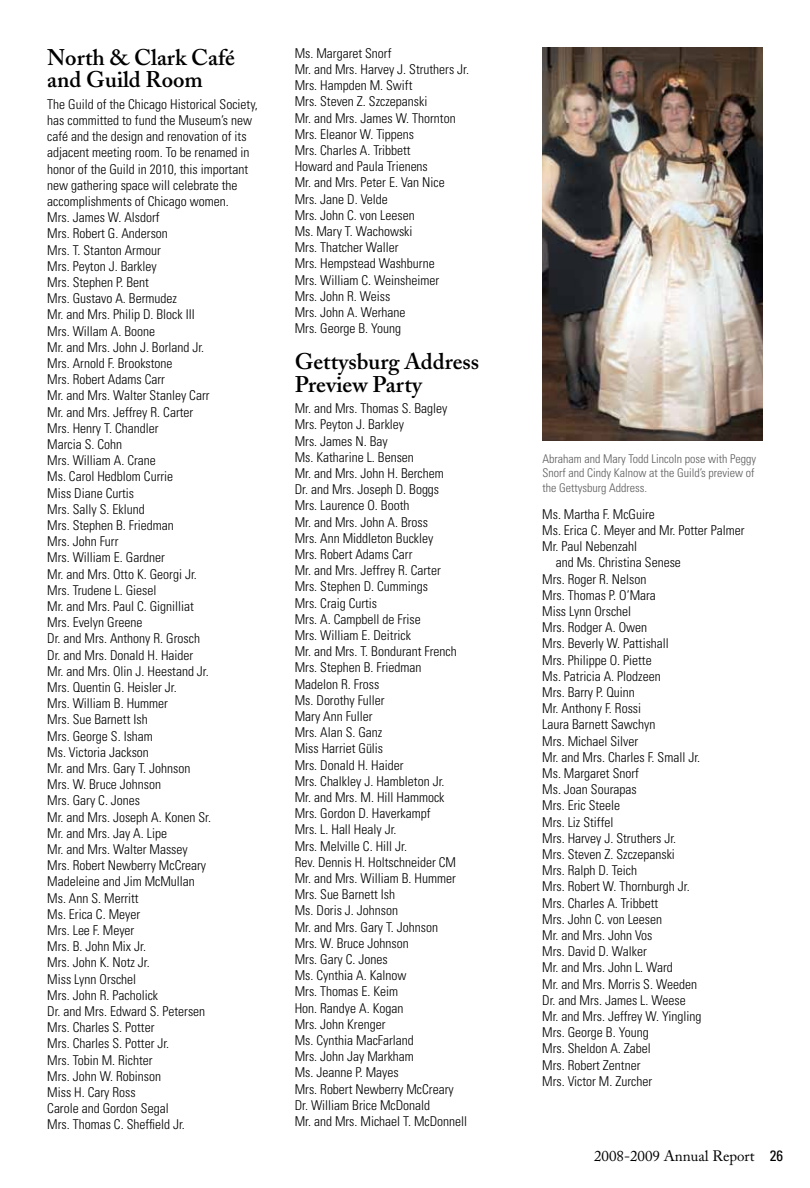
<style>
.page{position:relative;width:810px;height:1188px;background:#fff}
.page>*{position:absolute;margin:0;border:0;box-sizing:border-box;transform-origin:0 0}
.t1{font:600 22.5px/22.5px "Adobe Caslon";color:#000}
.t2{font:15px "Adobe Caslon";color:#000}
.t3{font:300 condensed 13.5px/16.2px "Univers";color:#000}
.t4{font:300 condensed 12px/14.4px "Univers";color:#5d5b5c}
.s1{font-family:"Univers";font-stretch:condensed}
</style>
<div class="page">
<img style="left:542px;top:47px;width:221px;height:393px">
<h1 class="t1" style="left:47px;top:46px;width:189px">North &amp; Clark Café and Guild Room</h1>
<p class="t3" style="left:47px;top:96px;width:212px">The Guild of the Chicago Historical Society, has committed to fund the Museum’s new café and the design and renovation of its adjacent meeting room. To be renamed in honor of the Guild in 2010, this important new gathering space will celebrate the accomplishments of Chicago women.<br>Mrs. James W. Alsdorf<br>Mrs. Robert G. Anderson<br>Mrs. T. Stanton Armour<br>Mrs. Peyton J. Barkley<br>Mrs. Stephen P. Bent<br>Mrs. Gustavo A. Bermudez<br>Mr. and Mrs. Philip D. Block III<br>Mrs. Willam A. Boone<br>Mr. and Mrs. John J. Borland Jr.<br>Mrs. Arnold F. Brookstone<br>Mrs. Robert Adams Carr<br>Mr. and Mrs. Walter Stanley Carr<br>Mr. and Mrs. Jeffrey R. Carter<br>Mrs. Henry T. Chandler<br>Marcia S. Cohn<br>Mrs. William A. Crane<br>Ms. Carol Hedblom Currie<br>Miss Diane Curtis<br>Mrs. Sally S. Eklund<br>Mrs. Stephen B. Friedman<br>Mrs. John Furr<br>Mrs. William E. Gardner<br>Mr. and Mrs. Otto K. Georgi Jr.<br>Mrs. Trudene L. Giesel<br>Mr. and Mrs. Paul C. Gignilliat<br>Mrs. Evelyn Greene<br>Dr. and Mrs. Anthony R. Grosch<br>Dr. and Mrs. Donald H. Haider<br>Mr. and Mrs. Olin J. Heestand Jr.<br>Mrs. Quentin G. Heisler Jr.<br>Mrs. William B. Hummer<br>Mrs. Sue Barnett Ish<br>Mrs. George S. Isham<br>Ms. Victoria Jackson<br>Mr. and Mrs. Gary T. Johnson<br>Mrs. W. Bruce Johnson<br>Mrs. Gary C. Jones<br>Mr. and Mrs. Joseph A. Konen Sr.<br>Mr. and Mrs. Jay A. Lipe<br>Mr. and Mrs. Walter Massey<br>Mrs. Robert Newberry McCreary<br>Madeleine and Jim McMullan<br>Ms. Ann S. Merritt<br>Ms. Erica C. Meyer<br>Mrs. Lee F. Meyer<br>Mrs. B. John Mix Jr.<br>Mrs. John K. Notz Jr.<br>Miss Lynn Orschel<br>Mrs. John R. Pacholick<br>Dr. and Mrs. Edward S. Petersen<br>Mrs. Charles S. Potter<br>Mrs. Charles S. Potter Jr.<br>Mrs. Tobin M. Richter<br>Mrs. John W. Robinson<br>Miss H. Cary Ross<br>Carole and Gordon Segal<br>Mrs. Thomas C. Sheffield Jr.</p>
<p class="t3" style="left:295px;top:45px;width:176px">Ms. Margaret Snorf<br>Mr. and Mrs. Harvey J. Struthers Jr.<br>Mrs. Hampden M. Swift<br>Mrs. Steven Z. Szczepanski<br>Mr. and Mrs. James W. Thornton<br>Mrs. Eleanor W. Tippens<br>Mrs. Charles A. Tribbett<br>Howard and Paula Trienens<br>Mr. and Mrs. Peter E. Van Nice<br>Mrs. Jane D. Velde<br>Mrs. John C. von Leesen<br>Ms. Mary T. Wachowski<br>Mrs. Thatcher Waller<br>Mrs. Hempstead Washburne<br>Mrs. William C. Weinsheimer<br>Mrs. John R. Weiss<br>Mrs. John A. Werhane<br>Mrs. George B. Young</p>
<h1 class="t1" style="left:295px;top:350px;width:186px">Gettysburg Address<br>Preview Party</h1>
<p class="t3" style="left:295px;top:400px;width:174px">Mr. and Mrs. Thomas S. Bagley<br>Mrs. Peyton J. Barkley<br>Mrs. James N. Bay<br>Ms. Katharine L. Bensen<br>Mr. and Mrs. John H. Berchem<br>Dr. and Mrs. Joseph D. Boggs<br>Mrs. Laurence O. Booth<br>Mr. and Mrs. John A. Bross<br>Mrs. Ann Middleton Buckley<br>Mrs. Robert Adams Carr<br>Mr. and Mrs. Jeffrey R. Carter<br>Mrs. Stephen D. Cummings<br>Mrs. Craig Curtis<br>Mrs. A. Campbell de Frise<br>Mrs. William E. Deitrick<br>Mr. and Mrs. T. Bondurant French<br>Mrs. Stephen B. Friedman<br>Madelon R. Fross<br>Ms. Dorothy Fuller<br>Mary Ann Fuller<br>Mrs. Alan S. Ganz<br>Miss Harriet Gülis<br>Mrs. Donald H. Haider<br>Mrs. Chalkley J. Hambleton Jr.<br>Mr. and Mrs. M. Hill Hammock<br>Mrs. Gordon D. Haverkampf<br>Mrs. L. Hall Healy Jr.<br>Mrs. Melville C. Hill Jr.<br>Rev. Dennis H. Holtschneider CM<br>Mr. and Mrs. William B. Hummer<br>Mrs. Sue Barnett Ish<br>Ms. Doris J. Johnson<br>Mr. and Mrs. Gary T. Johnson<br>Mrs. W. Bruce Johnson<br>Mrs. Gary C. Jones<br>Ms. Cynthia A. Kalnow<br>Mrs. Thomas E. Keim<br>Hon. Randye A. Kogan<br>Mrs. John Krenger<br>Ms. Cynthia MacFarland<br>Mrs. John Jay Markham<br>Ms. Jeanne P. Mayes<br>Mrs. Robert Newberry McCreary<br>Dr. William Brice McDonald<br>Mr. and Mrs. Michael T. McDonnell</p>
<p class="t4" style="left:542px;top:451px;width:215px">Abraham and Mary Todd Lincoln pose with Peggy<br>Snorf and Cindy Kalnow at the Guild’s preview of the Gettysburg Address.</p>
<p class="t3" style="left:542px;top:506px;width:114px">Ms. Martha F. McGuire</p>
<p class="t3" style="left:542px;top:522px;width:204px">Ms. Erica C. Meyer and Mr. Potter Palmer</p>
<p class="t3" style="left:542px;top:538px;width:96px">Mr. Paul Nebenzahl</p>
<p class="t3" style="left:556px;top:554px;width:127px">and Ms. Christina Senese</p>
<p class="t3" style="left:542px;top:571px;width:106px">Mrs. Roger R. Nelson</p>
<p class="t3" style="left:542px;top:587px;width:115px">Mrs. Thomas P. O’Mara</p>
<p class="t3" style="left:542px;top:603px;width:90px">Miss Lynn Orschel</p>
<p class="t3" style="left:542px;top:619px;width:106px">Mrs. Rodger A. Owen</p>
<p class="t3" style="left:542px;top:635px;width:128px">Mrs. Beverly W. Pattishall</p>
<p class="t3" style="left:542px;top:652px;width:111px">Mrs. Philippe O. Piette</p>
<p class="t3" style="left:542px;top:668px;width:120px">Ms. Patricia A. Plodzeen</p>
<p class="t3" style="left:542px;top:684px;width:94px">Mrs. Barry P. Quinn</p>
<p class="t3" style="left:542px;top:700px;width:100px">Mr. Anthony F. Rossi</p>
<p class="t3" style="left:542px;top:716px;width:115px">Laura Barnett Sawchyn</p>
<p class="t3" style="left:542px;top:733px;width:97px">Mrs. Michael Silver</p>
<p class="t3" style="left:542px;top:749px;width:159px">Mr. and Mrs. Charles F. Small Jr.</p>
<p class="t3" style="left:542px;top:765px;width:98px">Ms. Margaret Snorf</p>
<p class="t3" style="left:542px;top:781px;width:96px">Ms. Joan Sourapas</p>
<p class="t3" style="left:542px;top:797px;width:79px">Mrs. Eric Steele</p>
<p class="t3" style="left:542px;top:814px;width:73px">Mrs. Liz Stiffel</p>
<p class="t3" style="left:542px;top:830px;width:136px">Mrs. Harvey J. Struthers Jr.</p>
<p class="t3" style="left:542px;top:846px;width:134px">Mrs. Steven Z. Szczepanski</p>
<p class="t3" style="left:542px;top:862px;width:96px">Mrs. Ralph D. Teich</p>
<p class="t3" style="left:542px;top:878px;width:149px">Mrs. Robert W. Thornburgh Jr.</p>
<p class="t3" style="left:542px;top:895px;width:117px">Mrs. Charles A. Tribbett</p>
<p class="t3" style="left:542px;top:911px;width:121px">Mrs. John C. von Leesen</p>
<p class="t3" style="left:542px;top:927px;width:112px">Mr. and Mrs. John Vos</p>
<p class="t3" style="left:542px;top:943px;width:106px">Mrs. David D. Walker</p>
<p class="t3" style="left:542px;top:959px;width:132px">Mr. and Mrs. John L. Ward</p>
<p class="t3" style="left:542px;top:976px;width:156px">Mr. and Mrs. Morris S. Weeden</p>
<p class="t3" style="left:542px;top:992px;width:145px">Dr. and Mrs. James L. Weese</p>
<p class="t3" style="left:542px;top:1008px;width:161px">Mr. and Mrs. Jeffrey W. Yingling</p>
<p class="t3" style="left:542px;top:1024px;width:108px">Mrs. George B. Young</p>
<p class="t3" style="left:542px;top:1040px;width:110px">Mrs. Sheldon A. Zabel</p>
<p class="t3" style="left:542px;top:1057px;width:100px">Mrs. Robert Zentner</p>
<p class="t3" style="left:542px;top:1073px;width:111px">Mrs. Victor M. Zurcher</p>
<p class="t2" style="left:594px;top:1147px;width:190px">2008-2009 Annual Report <span class="s1">26</span></p>
</div>
